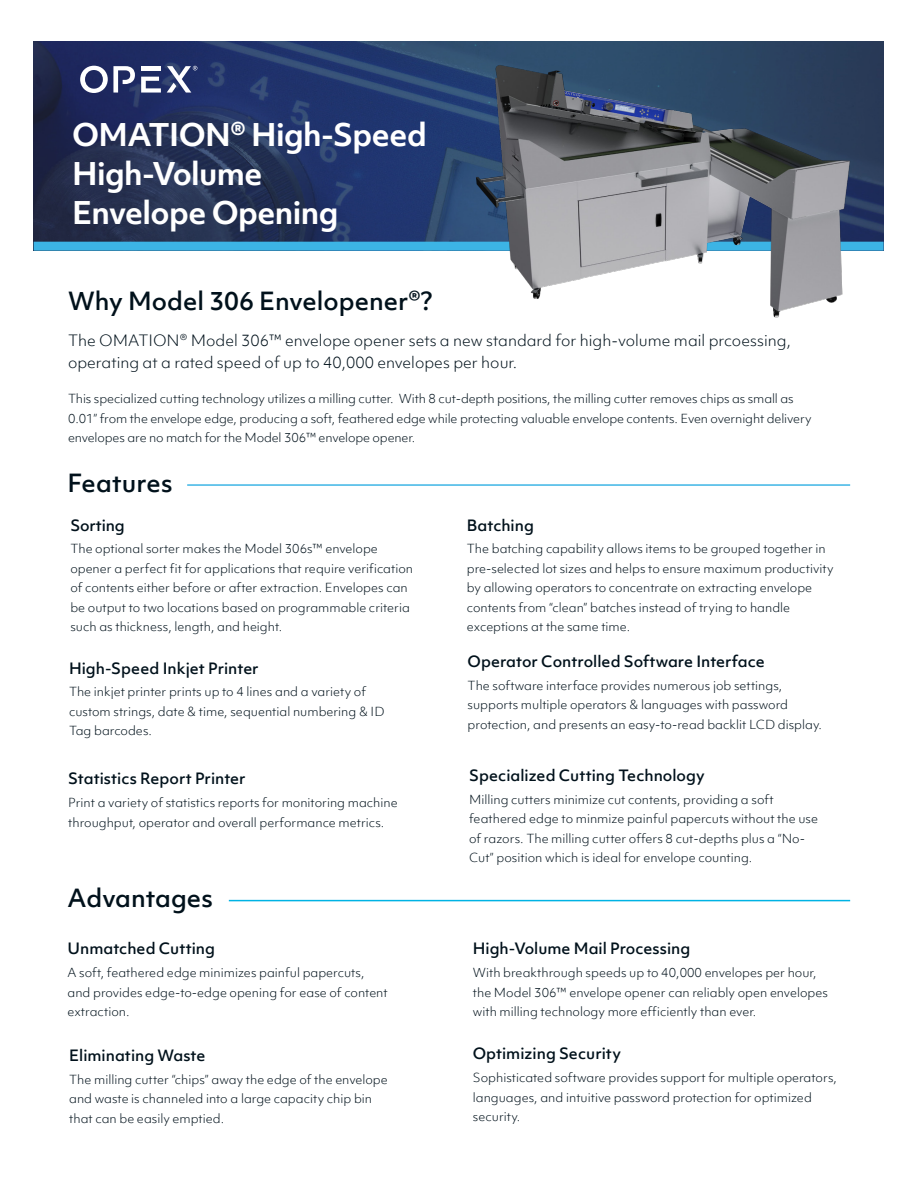
<style>
.page{position:relative;width:918px;height:1188px;background:#fff}
.page>*{position:absolute;margin:0;border:0;box-sizing:border-box;transform-origin:0 0}
.H1-Title{font:700 30px/39px "Objektiv Mk 1";letter-spacing:-.02em;color:#fff}
.H2-Header{font:500 24px "Objektiv Mk 1";color:#01111b}
.H4-SectionHeader{font:500 15px "Objektiv Mk 1";color:#01111b}
.H3-Subheader{font:300 15px/22.5px "Objektiv Mk 1";color:#01111b}
.Paragraph{font:300 12px/19.5px "Objektiv Mk 1";color:#01111b}
.H4-SectionHeader-2{font:300 12px/19.5px "Objektiv Mk 1";color:#01111b}
</style>
<div class="page">
<img style="left:34px;top:41px;width:850px;height:201px">
<div style="left:34px;top:242px;width:850px;height:9px;background:#3cb4e5"></div>
<hr style="left:187px;top:484px;width:663px;height:2px;background:#3cb4e5">
<hr style="left:229px;top:900px;width:621px;height:1px;background:#00b3e4">
<svg style="left:141px;top:77px;width:20px;height:16px"></svg>
<hr style="left:141px;top:66px;width:20px;height:4px;background:#fff">
<svg style="left:80px;top:66px;width:55px;height:27px"></svg>
<svg style="left:167px;top:66px;width:30px;height:27px"></svg>
<img style="left:383px;top:57px;width:501px;height:261px">
<p class="H1-Title" style="left:72px;top:114px;width:356px">OMATION® High-Speed<br>High-Volume<br>Envelope Opening</p>
<p class="H2-Header" style="left:68px;top:284px;width:366px">Why Model 306 Envelopener®?</p>
<p class="H3-Subheader" style="left:68px;top:329px;width:725px">The OMATION® Model 306™ envelope opener sets a new standard for high-volume mail prcoessing, operating at a rated speed of up to 40,000 envelopes per hour.</p>
<p class="Paragraph" style="left:68px;top:389px;width:745px">This specialized cutting technology utilizes a milling cutter. With 8 cut-depth positions, the milling cutter removes chips as small as<br>0.01” from the envelope edge, producing a soft, feathered edge while protecting valuable envelope contents. Even overnight delivery envelopes are no match for the Model 306™ envelope opener.</p>
<p class="H2-Header" style="left:68px;top:467px;width:106px">Features</p>
<p class="H4-SectionHeader" style="left:70px;top:514px;width:56px">Sorting</p>
<p class="Paragraph" style="left:70px;top:539px;width:344px">The optional sorter makes the Model 306s™ envelope opener a perfect fit for applications that require verification of contents either before or after extraction. Envelopes can be output to two locations based on programmable criteria such as thickness, length, and height.</p>
<p class="H4-SectionHeader" style="left:69px;top:658px;width:191px">High-Speed Inkjet Printer</p>
<p class="Paragraph" style="left:69px;top:682px;width:317px">The inkjet printer prints up to 4 lines and a variety of custom strings, date &amp; time, sequential numbering &amp; ID<br>Tag barcodes.</p>
<p class="H4-SectionHeader" style="left:68px;top:768px;width:179px">Statistics Report Printer</p>
<p class="Paragraph" style="left:68px;top:793px;width:331px">Print a variety of statistics reports for monitoring machine throughput, operator and overall performance metrics.</p>
<p class="H2-Header" style="left:68px;top:881px;width:147px">Advantages</p>
<p class="H4-SectionHeader" style="left:68px;top:938px;width:149px">Unmatched Cutting</p>
<p class="Paragraph" style="left:68px;top:963px;width:322px">A soft, feathered edge minimizes painful papercuts, and provides edge-to-edge opening for ease of content extraction.</p>
<p class="H4-SectionHeader" style="left:69px;top:1045px;width:138px">Eliminating Waste</p>
<p class="Paragraph" style="left:69px;top:1069px;width:320px">The milling cutter “chips” away the edge of the envelope and waste is channeled into a large capacity chip bin that can be easily emptied.</p>
<p class="H4-SectionHeader" style="left:467px;top:514px;width:69px">Batching</p>
<p class="Paragraph" style="left:467px;top:539px;width:368px">The batching capability allows items to be grouped together in pre-selected lot sizes and helps to ensure maximum productivity by allowing operators to concentrate on extracting envelope contents from “clean” batches instead of trying to handle exceptions at the same time.</p>
<p class="H4-SectionHeader" style="left:468px;top:651px;width:299px">Operator Controlled Software Interface</p>
<p class="Paragraph" style="left:468px;top:675px;width:356px">The software interface provides numerous job settings, supports multiple operators &amp; languages with password protection, and presents an easy-to-read backlit LCD display.</p>
<p class="H4-SectionHeader" style="left:469px;top:765px;width:237px">Specialized Cutting Technology</p>
<p class="Paragraph" style="left:469px;top:790px;width:350px">Milling cutters minimize cut contents, providing a soft feathered edge to minmize painful papercuts without the use of razors. The milling cutter offers 8 cut-depths plus a “No-Cut” position which is ideal for envelope counting.</p>
<p class="H4-SectionHeader" style="left:473px;top:938px;width:219px">High-Volume Mail Processing</p>
<p class="Paragraph" style="left:473px;top:963px;width:357px">With breakthrough speeds up to 40,000 envelopes per hour, the Model 306™ envelope opener can reliably open envelopes with milling technology more efficiently than ever.</p>
<p class="H4-SectionHeader" style="left:473px;top:1043px;width:150px">Optimizing Security</p>
<p class="H4-SectionHeader-2" style="left:473px;top:1068px;width:366px">Sophisticated software provides support for multiple operators, languages, and intuitive password protection for optimized security.</p>
</div>
